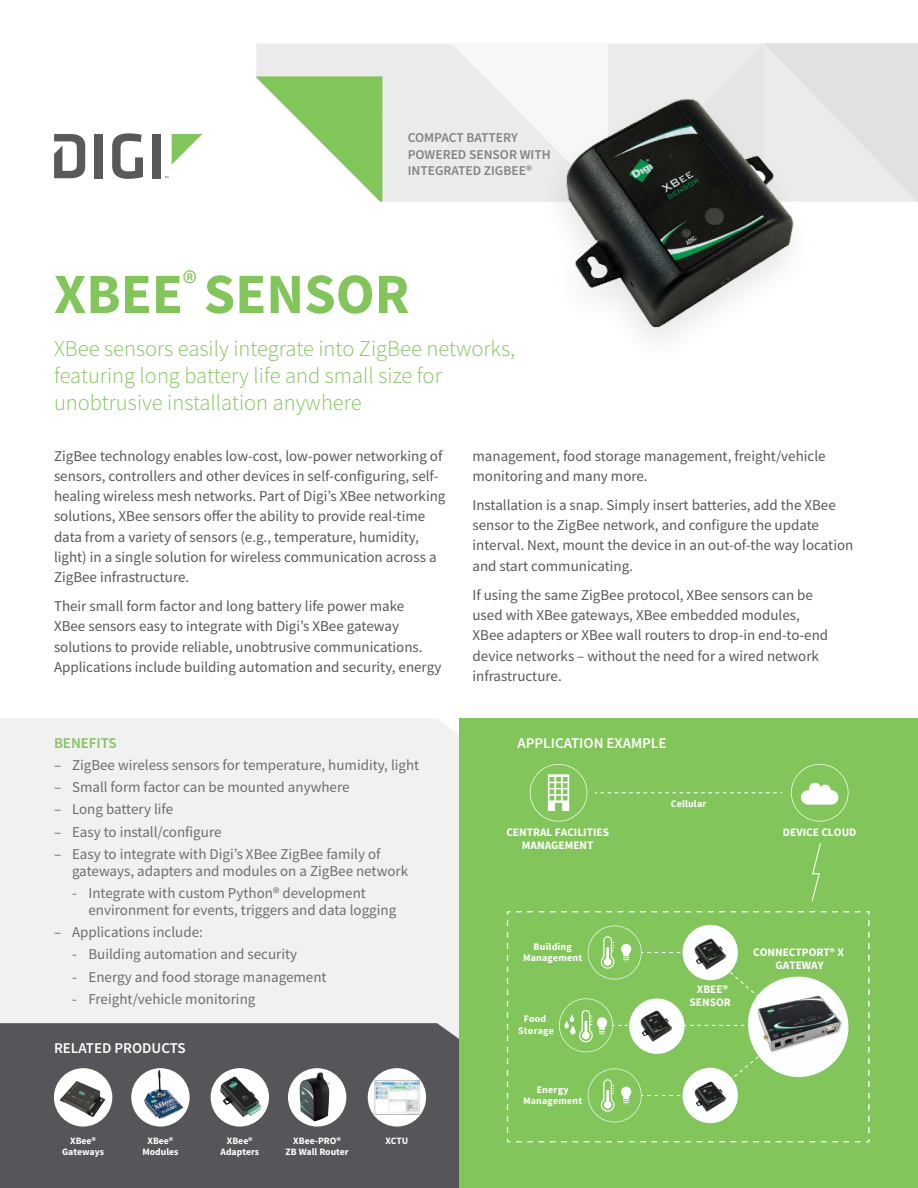
<style>
.page{position:relative;width:918px;height:1188px;background:#fff}
.page>*{position:absolute;margin:0;border:0;box-sizing:border-box;transform-origin:0 0}
.t1{font:700 57px "Source Sans Pro";color:#82c55b}
.Product_Description{font:300 22.5px/27px "Source Sans Pro";color:#82c55b}
.Body_Copy{font:15px/20.2px "Source Sans Pro";color:#58595b}
.Bullets{font:15px/17.2px "Source Sans Pro";color:#6d6e71}
.t2{font:600 15px "Source Sans Pro";color:#fff}
.t3{font:600 15px "Source Sans Pro";color:#82c55b}
.t4{font:600 13.5px/16.5px "Source Sans Pro";color:#808285}
.t5{font:700 11.4px/12.9px "Source Sans Pro";color:#fff;text-align:center}
.t6{font:700 10.05px/11.4px "Source Sans Pro";letter-spacing:.02em;color:#fff;text-align:center}
.t7{font:700 9.75px/10.5px "Source Sans Pro";color:#fff;text-align:center}
</style>
<div class="page">
<div style="left:95px;top:134px;width:8px;height:44px;background:#58595b"></div>
<svg style="left:112px;top:133px;width:31px;height:46px"></svg>
<div style="left:152px;top:134px;width:9px;height:44px;background:#58595b"></div>
<svg style="left:172px;top:134px;width:30px;height:30px"></svg>
<svg style="left:54px;top:134px;width:31px;height:44px"></svg>
<div style="left:459px;top:718px;width:459px;height:470px;background:#82c55b"></div>
<div style="left:0;top:719px;width:459px;height:304px;background:#f1f1f2"></div>
<div style="left:0;top:1023px;width:459px;height:165px;background:#55565a"></div>
<div style="left:256px;top:44px;width:195px;height:158px;background:#ebebeb"></div>
<svg style="left:256px;top:76px;width:126px;height:126px"></svg>
<svg style="left:451px;top:43px;width:467px;height:159px"></svg>
<div style="left:537px;top:89px;width:281px;height:281px;background:#000;opacity:.1"></div>
<img style="left:554px;top:86px;width:259px;height:275px">
<svg style="left:791px;top:764px;width:57px;height:58px"></svg>
<svg style="left:595px;top:792px;width:187px;height:1px"></svg>
<svg style="left:530px;top:764px;width:57px;height:58px"></svg>
<svg style="left:811px;top:843px;width:10px;height:59px"></svg>
<svg style="left:506px;top:911px;width:364px;height:232px"></svg>
<div style="left:54px;top:1068px;width:58px;height:59px;background:#fff;border-radius:50%"></div>
<img style="left:59px;top:1081px;width:47px;height:36px">
<svg style="left:211px;top:1068px;width:58px;height:59px"></svg>
<svg style="left:222px;top:1076px;width:12px;height:8px"></svg>
<div style="left:288px;top:1068px;width:58px;height:59px;background:#fff;border-radius:50%"></div>
<img style="left:300px;top:1072px;width:30px;height:50px">
<div style="left:131px;top:1068px;width:59px;height:59px;background:#fff;border-radius:50%"></div>
<img style="left:144px;top:1070px;width:39px;height:49px">
<svg style="left:368px;top:1068px;width:58px;height:59px"></svg>
<img style="left:375px;top:1081px;width:44px;height:33px">
<p class="t4" style="left:408px;top:129px;width:144px">COMPACT BATTERY<br>POWERED SENSOR WITH<br>INTEGRATED ZIGBEE®</p>
<p class="t1" style="left:54px;top:258px;width:357px">XBEE<sup>®</sup> SENSOR</p>
<p class="Product_Description" style="left:54px;top:335px;width:463px">XBee sensors easily integrate into ZigBee networks, featuring long battery life and small size for unobtrusive installation anywhere</p>
<p class="Body_Copy" style="left:54px;top:445px;width:393px">ZigBee technology enables low-cost, low-power networking of sensors, controllers and other devices in self-configuring, self&shy;healing wireless mesh networks. Part of Digi’s XBee networking solutions, XBee sensors offer the ability to provide real-time data from a variety of sensors (e.g., temperature, humidity, light) in a single solution for wireless communication across a ZigBee infrastructure.</p>
<p class="Body_Copy" style="left:54px;top:596px;width:389px">Their small form factor and long battery life power make<br>XBee sensors easy to integrate with Digi’s XBee gateway solutions to provide reliable, unobtrusive communications.<br>Applications include building automation and security, energy</p>
<p class="Body_Copy" style="left:472px;top:445px;width:355px">management, food storage management, freight/vehicle monitoring and many more.</p>
<p class="Body_Copy" style="left:472px;top:495px;width:382px">Installation is a snap. Simply insert batteries, add the XBee sensor to the ZigBee network, and configure the update interval. Next, mount the device in an out-of-the way location and start communicating.</p>
<p class="Body_Copy" style="left:472px;top:585px;width:357px">If using the same ZigBee protocol, XBee sensors can be used with XBee gateways, XBee embedded modules, XBee adapters or XBee wall routers to drop-in end-to-end device networks – without the need for a wired network infrastructure.</p>
<p class="t3" style="left:54px;top:734px;width:64px">BENEFITS</p>
<p class="t2" style="left:518px;top:734px;width:151px">APPLICATION EXAMPLE</p>
<p class="Bullets" style="left:54px;top:757px;width:367px">– ZigBee wireless sensors for temperature, humidity, light</p>
<p class="Bullets" style="left:54px;top:779px;width:297px">– Small form factor can be mounted anywhere</p>
<p class="Bullets" style="left:54px;top:801px;width:121px">– Long battery life</p>
<p class="Bullets" style="left:54px;top:823px;width:169px">– Easy to install/configure</p>
<p class="Bullets" style="left:72px;top:845px;width:338px;text-indent:-18px">– Easy to integrate with Digi’s XBee ZigBee family of gateways, adapters and modules on a ZigBee network</p>
<p class="Bullets" style="left:88px;top:884px;width:309px;text-indent:-16px">- Integrate with custom Python® development environment for events, triggers and data logging</p>
<p class="Bullets" style="left:54px;top:924px;width:150px">– Applications include:</p>
<p class="Bullets" style="left:72px;top:946px;width:227px">- Building automation and security</p>
<p class="Bullets" style="left:72px;top:968px;width:256px">- Energy and food storage management</p>
<p class="Bullets" style="left:72px;top:990px;width:185px">- Freight/vehicle monitoring</p>
<p class="t6" style="left:671px;top:797px;width:37px">Cellular</p>
<p class="t5" style="left:506px;top:826px;width:104px">CENTRAL FACILITIES<br>MANAGEMENT</p>
<p class="t6" style="left:523px;top:940px;width:61px">Building<br>Management</p>
<p class="t5" style="left:690px;top:983px;width:43px">XBEE®<br>SENSOR</p>
<p class="t2" style="left:54px;top:1038px;width:133px">RELATED PRODUCTS</p>
<p class="t7" style="left:62px;top:1136px;width:44px">XBee®<br>Gateways</p>
<p class="t7" style="left:142px;top:1136px;width:38px">XBee®<br>Modules</p>
<p class="t7" style="left:220px;top:1136px;width:40px">XBee®<br>Adapters</p>
<p class="t7" style="left:286px;top:1136px;width:65px">XBee-PRO®<br>ZB Wall Router</p>
<p class="t7" style="left:386px;top:1136px;width:24px">XCTU</p>
<p class="t6" style="left:518px;top:1013px;width:37px">Food<br>Storage</p>
<p class="t6" style="left:523px;top:1083px;width:61px">Energy<br>Management</p>
<p class="t5" style="left:783px;top:826px;width:75px">DEVICE CLOUD</p>
<p class="t5" style="left:753px;top:946px;width:92px">CONNECTPORT® X<br>GATEWAY</p>
</div>
